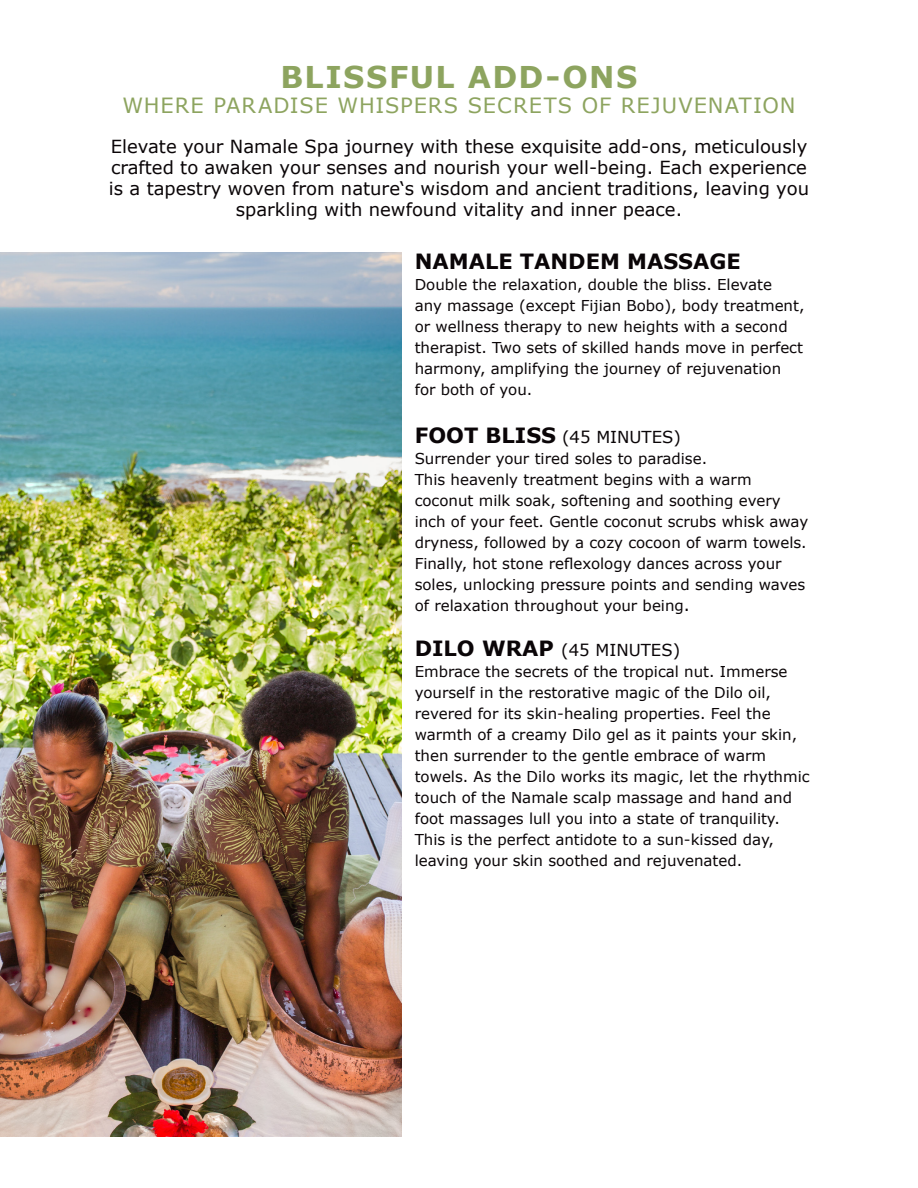
<style>
.page{position:relative;width:918px;height:1188px;background:#fff}
.page>*{position:absolute;margin:0;border:0;box-sizing:border-box;transform-origin:0 0}
.title_1{font:700 30px "Verdana";letter-spacing:.045em;color:#8da45f}
.title_1-2{font:21px "Verdana";letter-spacing:.045em;color:#8da45f}
.title_1-3{font:700 21px "Verdana";color:#0a0507}
.title_1-4{font:18px/21px "Verdana";color:#0a0507;text-align:center}
.title_1-5{font:16.5px "Verdana";color:#0a0507}
.title_1-6{font:15px/21px "Verdana";color:#0a0507}
.s1{font-weight:700;font-size:21px}
.s2{font-size:16.5px}
</style>
<div class="page">
<img style="left:0;top:253px;width:402px;height:883px">
<p class="title_1" style="left:281px;top:57px;width:358px">BLISSFUL ADD-ONS</p>
<p class="title_1-2" style="left:122px;top:92px;width:675px">WHERE PARADISE WHISPERS SECRETS OF REJUVENATION</p>
<p class="title_1-4" style="left:109px;top:136px;width:702px">Elevate your Namale Spa journey with these exquisite add-ons, meticulously crafted to awaken your senses and nourish your well-being. Each experience is a tapestry woven from nature‘s wisdom and ancient traditions, leaving you sparkling with newfound vitality and inner peace.</p>
<p class="title_1-3" style="left:415px;top:247px;width:328px">NAMALE TANDEM MASSAGE</p>
<p class="title_1-6" style="left:415px;top:274px;width:391px">Double the relaxation, double the bliss. Elevate<br>any massage (except Fijian Bobo), body treatment, or wellness therapy to new heights with a second therapist. Two sets of skilled hands move in perfect harmony, amplifying the journey of rejuvenation</p>
<p class="title_1-6" style="left:415px;top:379px;width:119px">for both of you.</p>
<p class="title_1-5" style="left:415px;top:426px;width:268px"><span class="s1">FOOT BLISS</span> (45 MINUTES)</p>
<p class="title_1-6" style="left:415px;top:448px;width:294px">Surrender your tired soles to paradise.</p>
<p class="title_1-6" style="left:415px;top:469px;width:395px">This heavenly treatment begins with a warm coconut milk soak, softening and soothing every inch of your feet. Gentle coconut scrubs whisk away dryness, followed by a cozy cocoon of warm towels.<br>Finally, hot stone reflexology dances across your soles, unlocking pressure points and sending waves of relaxation throughout your being<span class="s2">.</span></p>
<p class="title_1-5" style="left:415px;top:639px;width:267px"><span class="s1">DILO WRAP</span> (45 MINUTES)</p>
<p class="title_1-6" style="left:415px;top:661px;width:396px">Embrace the secrets of the tropical nut. Immerse yourself in the restorative magic of the Dilo oil, revered for its skin-healing properties. Feel the warmth of a creamy Dilo gel as it paints your skin, then surrender to the gentle embrace of warm towels. As the Dilo works its magic, let the rhythmic touch of the Namale scalp massage and hand and foot massages lull you into a state of tranquility.<br>This is the perfect antidote to a sun-kissed day, leaving your skin soothed and rejuvenated.</p>
</div>
